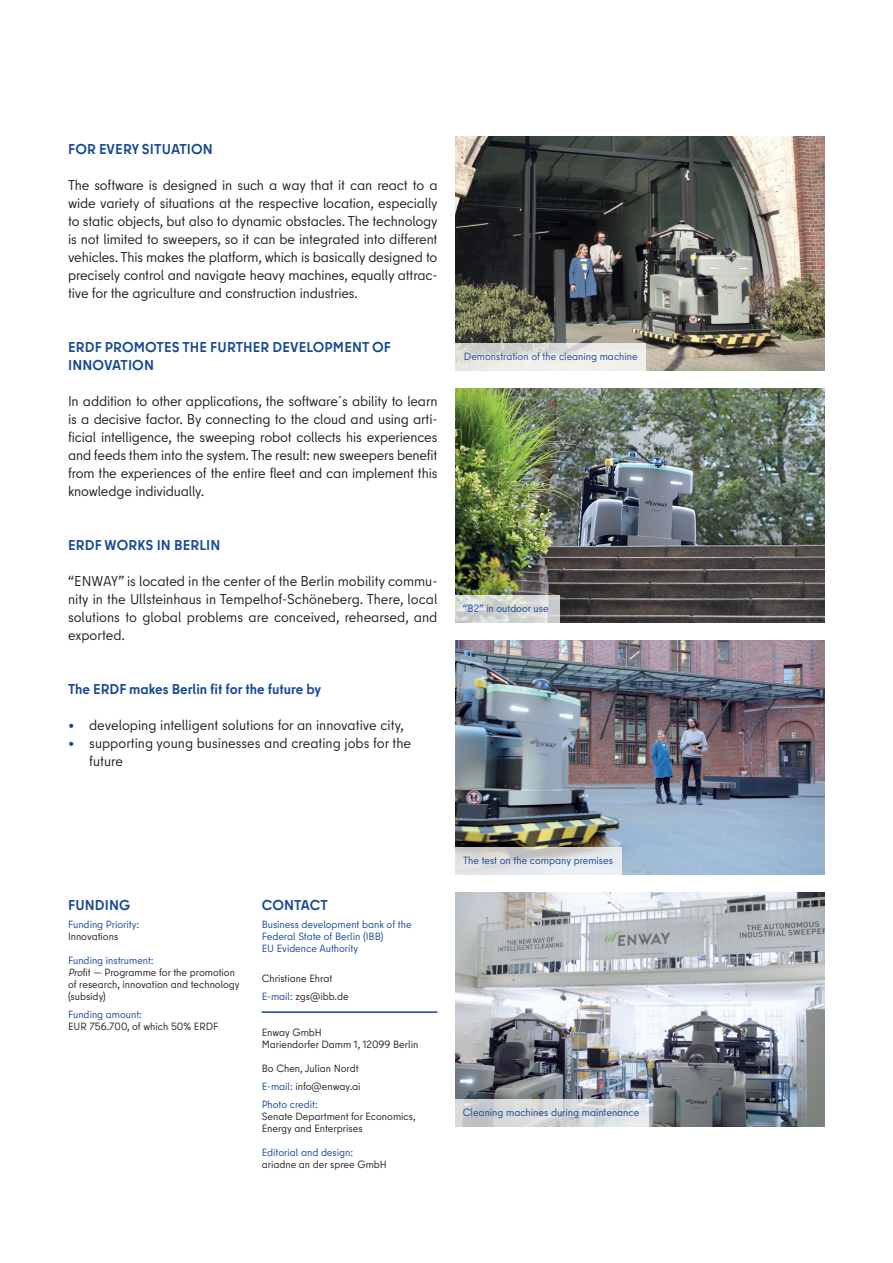
<style>
.page{position:relative;width:893px;height:1263px;background:#fff}
.page>*{position:absolute;margin:0;border:0;box-sizing:border-box;transform-origin:0 0}
.Copy_9_5_pt{font:14.25px/18px "Berlin Type";letter-spacing:-.005em;color:#231f20;text-align:justify}
.H1_links{font:700 14.25px/18px "Berlin Type";letter-spacing:.01em;color:#174895}
.Copy_7pt{font:10.5px/12px "Berlin Type";color:#231f20}
.Copy_7pt-2{font:10.5px/12px "Berlin Type";color:#174895}
.s1{color:#174895}
.s2{color:#231f20}
.s3{font-style:italic}
</style>
<div class="page">
<img style="left:455px;top:136px;width:370px;height:234px">
<img style="left:455px;top:388px;width:370px;height:234px">
<img style="left:455px;top:640px;width:370px;height:234px">
<img style="left:455px;top:892px;width:370px;height:234px">
<hr style="left:262px;top:1011px;width:175px;height:2px;background:#174895">
<svg style="left:455px;top:343px;width:190px;height:27px;background:#e7e5e1"></svg>
<svg style="left:455px;top:595px;width:105px;height:27px;background:#d4d7d4"></svg>
<svg style="left:455px;top:847px;width:167px;height:27px;background:#dcdddf"></svg>
<svg style="left:455px;top:1099px;width:194px;height:27px;background:#d6d8da"></svg>
<h2 class="H1_links" style="left:68px;top:140px;width:146px">FOR EVERY SITUATION</h2>
<p class="Copy_9_5_pt" style="left:68px;top:176px;width:371px">The software is designed in such a way that it can react to a wide variety of situations at the respective location, especially to static objects, but also to dynamic obstacles. The technology is not limited to sweepers, so it can be integrated into different vehicles. This makes the platform, which is basically designed to precisely control and navigate heavy machines, equally attrac&shy;tive for the agriculture and construction industries.</p>
<h2 class="H1_links" style="left:68px;top:338px;width:324px">ERDF PROMOTES THE FURTHER DEVELOPMENT OF<br>INNOVATION</h2>
<p class="Copy_9_5_pt" style="left:68px;top:392px;width:371px">In addition to other applications, the software´s ability to learn is a decisive factor. By connecting to the cloud and using arti&shy;ficial intelligence, the sweeping robot collects his experiences and feeds them into the system. The result: new sweepers benefit from the experiences of the entire fleet and can implement this knowledge individually.</p>
<h2 class="H1_links" style="left:68px;top:536px;width:154px">ERDF WORKS IN BERLIN</h2>
<p class="Copy_9_5_pt" style="left:68px;top:572px;width:371px">“ENWAY” is located in the center of the Berlin mobility commu&shy;nity in the Ullsteinhaus in Tempelhof-Schöneberg. There, local solutions to global problems are conceived, rehearsed, and exported.</p>
<h2 class="H1_links" style="left:68px;top:680px;width:255px">The ERDF makes Berlin fit for the future by</h2>
<p class="Copy_9_5_pt" style="left:68px;top:716px;width:338px"><span class="s1">•</span> developing intelligent solutions for an innovative city,</p>
<p class="Copy_9_5_pt" style="left:89px;top:734px;width:323px;text-indent:-21px"><span class="s1">•</span> supporting young businesses and creating jobs for the future</p>
<p class="Copy_7pt-2" style="left:464px;top:351px;width:175px">Demonstration of the cleaning machine</p>
<p class="Copy_7pt-2" style="left:463px;top:603px;width:87px">“B2” in outdoor use</p>
<h1 class="H1_links" style="left:68px;top:896px;width:64px">FUNDING</h1>
<p class="Copy_7pt-2" style="left:68px;top:918px;width:73px">Funding Priority:<br><span class="s2">Innovations</span></p>
<p class="Copy_7pt" style="left:68px;top:954px;width:173px"><span class="s1">Funding instrument:<br></span><span class="s3">Pro</span>fit — Programme for the promotion of research, innovation and technology (subsidy)</p>
<p class="Copy_7pt" style="left:68px;top:1008px;width:152px"><span class="s1">Funding amount:<br></span>EUR 756.700, of which 50% ERDF</p>
<h1 class="H1_links" style="left:262px;top:896px;width:68px">CONTACT</h1>
<p class="Copy_7pt-2" style="left:262px;top:918px;width:151px">Business development bank of the<br>Federal State of Berlin (IBB)<br>EU Evidence Authority</p>
<p class="Copy_7pt" style="left:262px;top:972px;width:72px">Christiane Ehrat</p>
<p class="Copy_7pt" style="left:262px;top:990px;width:88px"><span class="s1">E-mail:</span> zgs@ibb.de</p>
<p class="Copy_7pt" style="left:262px;top:1026px;width:158px">Enway GmbH<br>Mariendorfer Damm 1, 12099 Berlin</p>
<p class="Copy_7pt" style="left:262px;top:1062px;width:98px">Bo Chen, Julian Nordt</p>
<p class="Copy_7pt" style="left:262px;top:1080px;width:100px"><span class="s1">E-mail:</span> info@enway.ai</p>
<p class="Copy_7pt" style="left:262px;top:1098px;width:155px"><span class="s1">Photo credit:<br></span>Senate Department for Economics,<br>Energy and Enterprises</p>
<p class="Copy_7pt" style="left:262px;top:1146px;width:126px"><span class="s1">Editorial and design: </span>ariadne an der spree GmbH</p>
<p class="Copy_7pt-2" style="left:463px;top:855px;width:151px">The test on the company premises</p>
<p class="Copy_7pt-2" style="left:463px;top:1107px;width:178px">Cleaning machines during maintenance</p>
</div>
